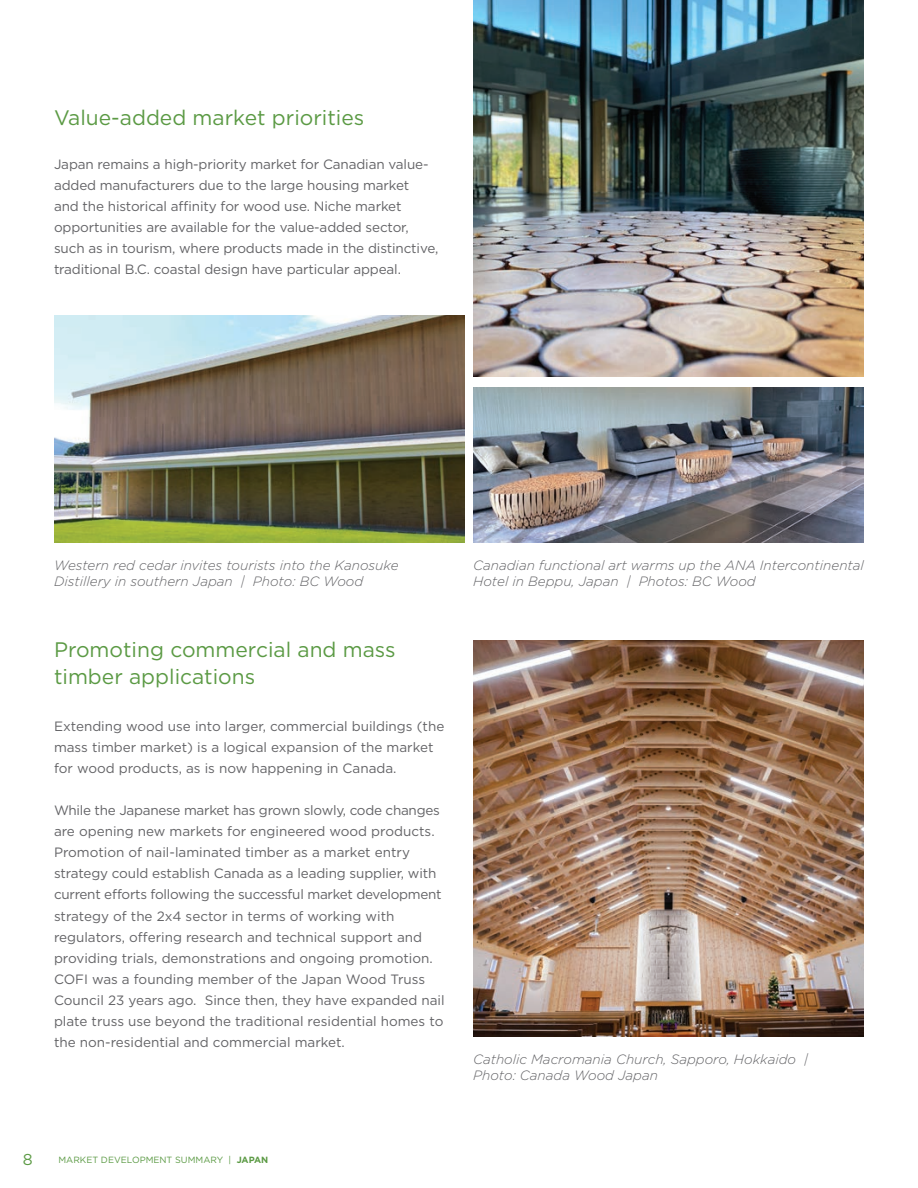
<style>
.page{position:relative;width:918px;height:1188px;background:#fff}
.page>*{position:absolute;margin:0;border:0;box-sizing:border-box;transform-origin:0 0}
.t1{font:21px/27px "Gotham";color:#5b9a44}
.t2{font:15.75px "Gotham";color:#5b9a44}
.t3{font:13.5px/21px "Gotham";letter-spacing:-.01em;color:#636366}
.t4{font:italic 300 13.5px/16.2px "Gotham";color:#636366}
.t5{font:9px "Gotham";color:#5b9a44}
.s1{font-weight:700}
</style>
<div class="page">
<img style="left:54px;top:315px;width:410px;height:228px">
<img style="left:473px;top:388px;width:391px;height:155px">
<img style="left:473px;top:0;width:391px;height:377px">
<img style="left:473px;top:640px;width:391px;height:397px">
<h1 class="t1" style="left:54px;top:103px;width:312px">Value-added market priorities</h1>
<p class="t3" style="left:54px;top:153px;width:386px">Japan remains a high-priority market for Canadian value&shy;added manufacturers due to the large housing market<br>and the historical affinity for wood use. Niche market opportunities are available for the value-added sector, such as in tourism, where products made in the distinctive, traditional B.C. coastal design have particular appeal.</p>
<p class="t4" style="left:54px;top:557px;width:346px">Western red cedar invites tourists into the Kanosuke<br>Distillery in southern Japan | Photo: BC Wood</p>
<h1 class="t1" style="left:54px;top:636px;width:343px">Promoting commercial and mass timber applications</h1>
<p class="t3" style="left:54px;top:716px;width:392px">Extending wood use into larger, commercial buildings (the mass timber market) is a logical expansion of the market for wood products, as is now happening in Canada.</p>
<p class="t3" style="left:54px;top:800px;width:392px">While the Japanese market has grown slowly, code changes are opening new markets for engineered wood products.<br>Promotion of nail-laminated timber as a market entry strategy could establish Canada as a leading supplier, with current efforts following the successful market development strategy of the 2x4 sector in terms of working with regulators, offering research and technical support and providing trials, demonstrations and ongoing promotion.<br>COFI was a founding member of the Japan Wood Truss Council 23 years ago. Since then, they have expanded nail plate truss use beyond the traditional residential homes to the non-residential and commercial market.</p>
<p class="t2" style="left:23px;top:1150px;width:11px">8</p>
<p class="t5" style="left:58px;top:1154px;width:211px">MARKET DEVELOPMENT SUMMARY | <span class="s1">JAPAN</span></p>
<p class="t4" style="left:473px;top:557px;width:392px">Canadian functional art warms up the ANA Intercontinental<br>Hotel in Beppu, Japan | Photos: BC Wood</p>
<p class="t4" style="left:473px;top:1051px;width:336px">Catholic Macromania Church, Sapporo, Hokkaido |<br>Photo: Canada Wood Japan</p>
</div>
